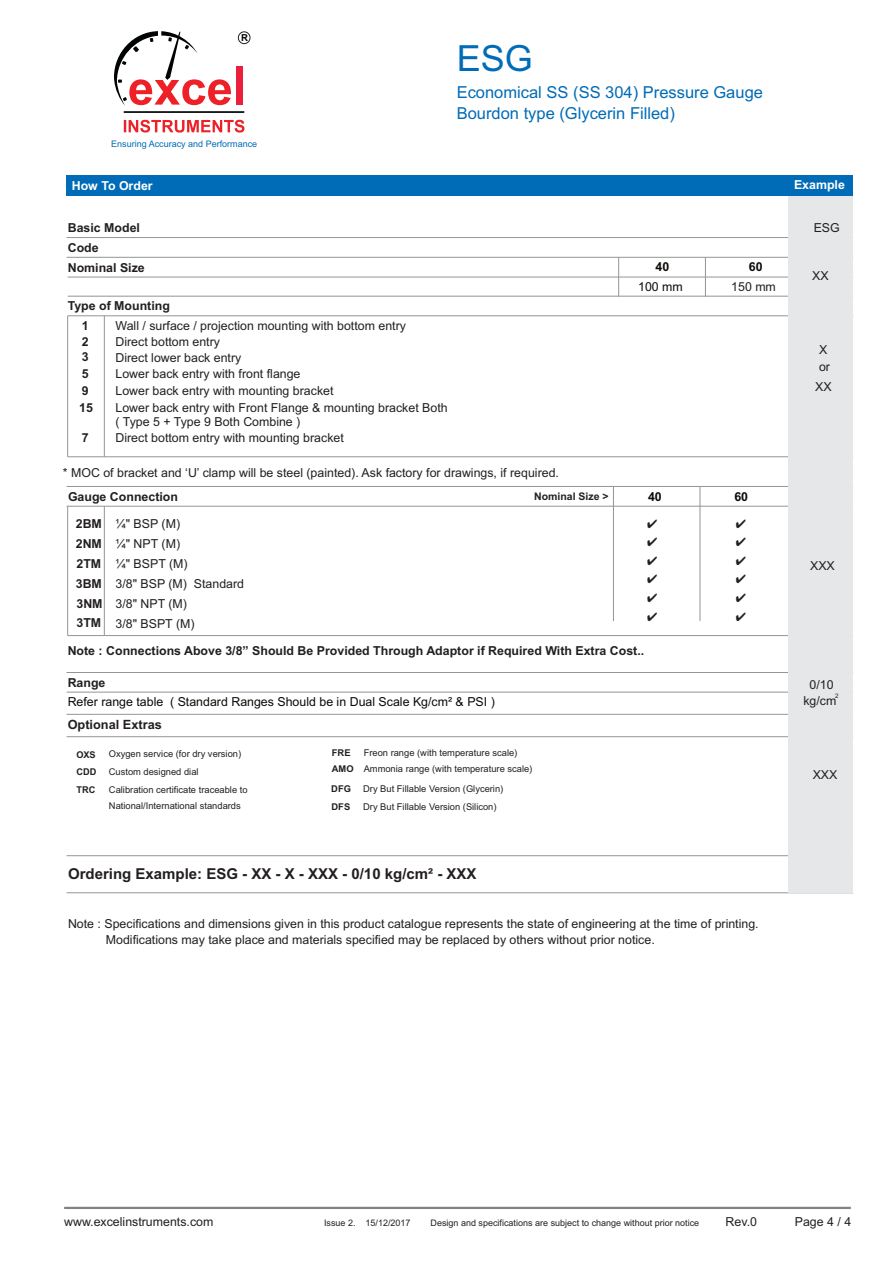
<style>
.page{position:relative;width:893px;height:1263px;background:#fff}
.page>*{position:absolute;margin:0;border:0;box-sizing:border-box;transform-origin:0 0}
.t1{font:36px "Arial";color:#006bb6}
.t2{font:16.5px/20.5px "Arial";color:#006bb6}
.t3{font:700 15px "Arial";color:#231f20}
.t4{font:700 12.75px "Arial";color:#231f20}
.t5{font:12.3px/20px "Arial";color:#231f20}
.t6{font:700 12.3px/16.2px "Arial";color:#231f20;text-align:justify}
.t7{font:12.3px "Arial";color:#0d0906}
.t8{font:700 12.3px "Arial";color:#fff}
.t9{font:700 12.3px "Arial";color:#0d0906}
.t10{font:700 10.5px "Arial";color:#231f20}
.t11{font:700 9.6px "Arial";color:#010303}
.t12{font:9.3px/15.8px "Arial";color:#231f20}
.t13{font:700 9.3px/17.1px "Arial";color:#231f20}
.t14{font:9px "Arial";color:#231f20}
.t15{font:9px "Arial";color:#006bb6}
.t16{font:6.15px "Arial";color:#231f20}
.s1{font-weight:700}
</style>
<div class="page">
<hr style="left:68px;top:456px;width:785px;height:1px;background:#939598">
<hr style="left:67px;top:316px;width:1px;height:141px;background:#939598">
<hr style="left:104px;top:316px;width:1px;height:141px;background:#939598">
<hr style="left:618px;top:257px;width:1px;height:40px;background:#939598">
<hr style="left:67px;top:257px;width:786px;height:1px;background:#939598">
<hr style="left:68px;top:296px;width:785px;height:1px;background:#939598">
<hr style="left:68px;top:277px;width:785px;height:1px;background:#939598">
<hr style="left:68px;top:315px;width:785px;height:1px;background:#939598">
<hr style="left:67px;top:237px;width:786px;height:1px;background:#939598">
<hr style="left:613px;top:486px;width:1px;height:135px;background:#939598">
<hr style="left:67px;top:486px;width:786px;height:1px;background:#939598">
<hr style="left:67px;top:506px;width:786px;height:1px;background:#939598">
<hr style="left:700px;top:486px;width:1px;height:135px;background:#939598">
<hr style="left:68px;top:635px;width:785px;height:1px;background:#939598">
<hr style="left:104px;top:506px;width:1px;height:129px;background:#939598">
<hr style="left:67px;top:506px;width:1px;height:129px;background:#939598">
<hr style="left:67px;top:672px;width:786px;height:1px;background:#939598">
<hr style="left:67px;top:692px;width:786px;height:1px;background:#939598">
<hr style="left:67px;top:714px;width:786px;height:1px;background:#939598">
<hr style="left:67px;top:736px;width:786px;height:1px;background:#939598">
<hr style="left:67px;top:855px;width:786px;height:1px;background:#939598">
<hr style="left:67px;top:892px;width:786px;height:1px;background:#939598">
<div style="left:789px;top:196px;width:64px;height:697px;background:#e6e7e9"></div>
<div style="left:67px;top:175px;width:786px;height:21px;background:#006bb6"></div>
<hr style="left:64px;top:1207px;width:787px;height:2px;background:#808285">
<div style="left:236px;top:66px;width:7px;height:39px;background:#eb1f3a"></div>
<svg style="left:114px;top:31px;width:117px;height:75px"></svg>
<hr style="left:124px;top:111px;width:120px;height:2px;background:#040808">
<svg style="left:124px;top:120px;width:120px;height:13px"></svg>
<hr style="left:705px;top:257px;width:1px;height:40px;background:#939598">
<div style="left:238px;top:31px;width:12px;height:13px;border:1px solid #231f20;border-radius:50%"></div>
<p class="t11" style="left:241px;top:34px;width:8px">R</p>
<p class="t15" style="left:111px;top:140px;width:148px">Ensuring Accuracy and Performance</p>
<h1 class="t1" style="left:457px;top:44px;width:78px">ESG</h1>
<h2 class="t2" style="left:457px;top:83px;width:308px">Economical SS (SS 304) Pressure Gauge<br>Bourdon type (Glycerin Filled)</h2>
<p class="t8" style="left:72px;top:181px;width:82px">How To Order</p>
<p class="t8" style="left:794px;top:180px;width:52px">Example</p>
<p class="t6" style="left:68px;top:221px;width:74px">Basic Model</p>
<p class="t6" style="left:68px;top:239px;width:79px;line-height:19.8px">Code<br>Nominal Size</p>
<p class="t6" style="left:68px;top:299px;width:104px">Type of Mounting</p>
<p class="t6" style="left:82px;top:319px;width:8px">1<br>2<br>3<br>5<br>9</p>
<p class="t5" style="left:115px;top:319px;width:292px;line-height:16.2px">Wall / surface / projection mounting with bottom entry Direct bottom entry<br>Direct lower back entry<br>Lower back entry with front flange<br>Lower back entry with mounting bracket</p>
<p class="t6" style="left:79px;top:400px;width:15px">15</p>
<p class="t5" style="left:115px;top:401px;width:334px;line-height:14.4px">Lower back entry with Front Flange &amp; mounting bracket Both ( Type 5 + Type 9 Both Combine )</p>
<p class="t6" style="left:82px;top:431px;width:8px">7</p>
<p class="t5" style="left:115px;top:429px;width:230px">Direct bottom entry with mounting bracket</p>
<p class="t5" style="left:63px;top:464px;width:498px">* MOC of bracket and ‘U’ clamp will be steel (painted). Ask factory for drawings, if required.</p>
<p class="t6" style="left:68px;top:489px;width:112px">Gauge Connection</p>
<p class="t5" style="left:115px;top:515px;width:130px">¼" BSP (M)<br>¼" NPT (M)<br>¼" BSPT (M)<br>3/8" BSP (M) Standard<br>3/8" NPT (M)</p>
<p class="t10" style="left:534px;top:492px;width:76px">Nominal Size &gt;</p>
<p class="t6" style="left:76px;top:515px;width:28px;line-height:20px">2BM 2NM 2TM 3BM 3NM</p>
<p class="t5" style="left:76px;top:614px;width:120px"><span class="s1">3TM</span> 3/8" BSPT (M)</p>
<p class="t9" style="left:655px;top:262px;width:15px">40</p>
<p class="t9" style="left:749px;top:262px;width:15px">60</p>
<p class="t7" style="left:638px;top:282px;width:46px">100 mm</p>
<p class="t5" style="left:731px;top:278px;width:46px">150 mm</p>
<p class="t9" style="left:648px;top:492px;width:15px">40</p>
<p class="t9" style="left:734px;top:492px;width:15px">60</p>
<p class="t6" style="left:68px;top:644px;width:578px">Note : Connections Above 3/8” Should Be Provided Through Adaptor if Required With Extra Cost..</p>
<p class="t6" style="left:68px;top:675px;width:39px">Range</p>
<p class="t7" style="left:68px;top:697px;width:429px">Refer range table ( Standard Ranges Should be in Dual Scale Kg/cm² &amp; PSI )</p>
<p class="t4" style="left:68px;top:720px;width:96px">Optional Extras</p>
<p class="t13" style="left:76px;top:747px;width:21px">OXS<br>CDD</p>
<p class="t12" style="left:109px;top:746px;width:134px;line-height:17.9px">Oxygen service (for dry version)<br>Custom designed dial</p>
<p class="t13" style="left:332px;top:745px;width:23px;line-height:16.6px">FRE<br>AMO</p>
<p class="t12" style="left:364px;top:745px;width:170px;line-height:16.6px">Freon range (with temperature scale)<br>Ammonia range (with temperature scale)</p>
<p class="t13" style="left:77px;top:782px;width:20px">TRC</p>
<p class="t12" style="left:109px;top:783px;width:140px">Calibration certificate traceable to<br>National/International standards</p>
<p class="t13" style="left:331px;top:780px;width:21px;line-height:18.6px">DFG<br>DFS</p>
<p class="t12" style="left:363px;top:780px;width:142px;line-height:18.8px">Dry But Fillable Version (Glycerin)<br>Dry But Fillable Version (Silicon)</p>
<p class="t3" style="left:68px;top:867px;width:410px">Ordering Example: ESG - XX - X - XXX - 0/10 kg/cm² - XXX</p>
<p class="t5" style="left:106px;top:917px;width:654px;line-height:15.8px;text-indent:-38px">Note : Specifications and dimensions given in this product catalogue represents the state of engineering at the time of printing.<br>Modifications may take place and materials specified may be replaced by others without prior notice.</p>
<p class="t5" style="left:814px;top:219px;width:28px">ESG</p>
<p class="t5" style="left:812px;top:267px;width:18px">XX</p>
<p class="t5" style="left:819px;top:341px;width:10px">X</p>
<p class="t5" style="left:815px;top:358px;width:18px;text-align:center">or<br>XX</p>
<p class="t5" style="left:810px;top:557px;width:26px">XXX</p>
<p class="t5" style="left:810px;top:676px;width:26px">0/10</p>
<p class="t16" style="left:835px;top:694px;width:5px">2</p>
<p class="t5" style="left:803px;top:692px;width:35px">kg/cm</p>
<p class="t5" style="left:813px;top:766px;width:26px">XXX</p>
<p class="t5" style="left:64px;top:1213px;width:151px">www.excelinstruments.com</p>
<p class="t5" style="left:726px;top:1212px;width:33px">Rev.0</p>
<p class="t5" style="left:795px;top:1212px;width:58px">Page 4 / 4</p>
<p class="t14" style="left:324px;top:1219px;width:88px">Issue 2. 15/12/2017</p>
<p class="t14" style="left:431px;top:1219px;width:270px">Design and specifications are subject to change without prior notice</p>
</div>
